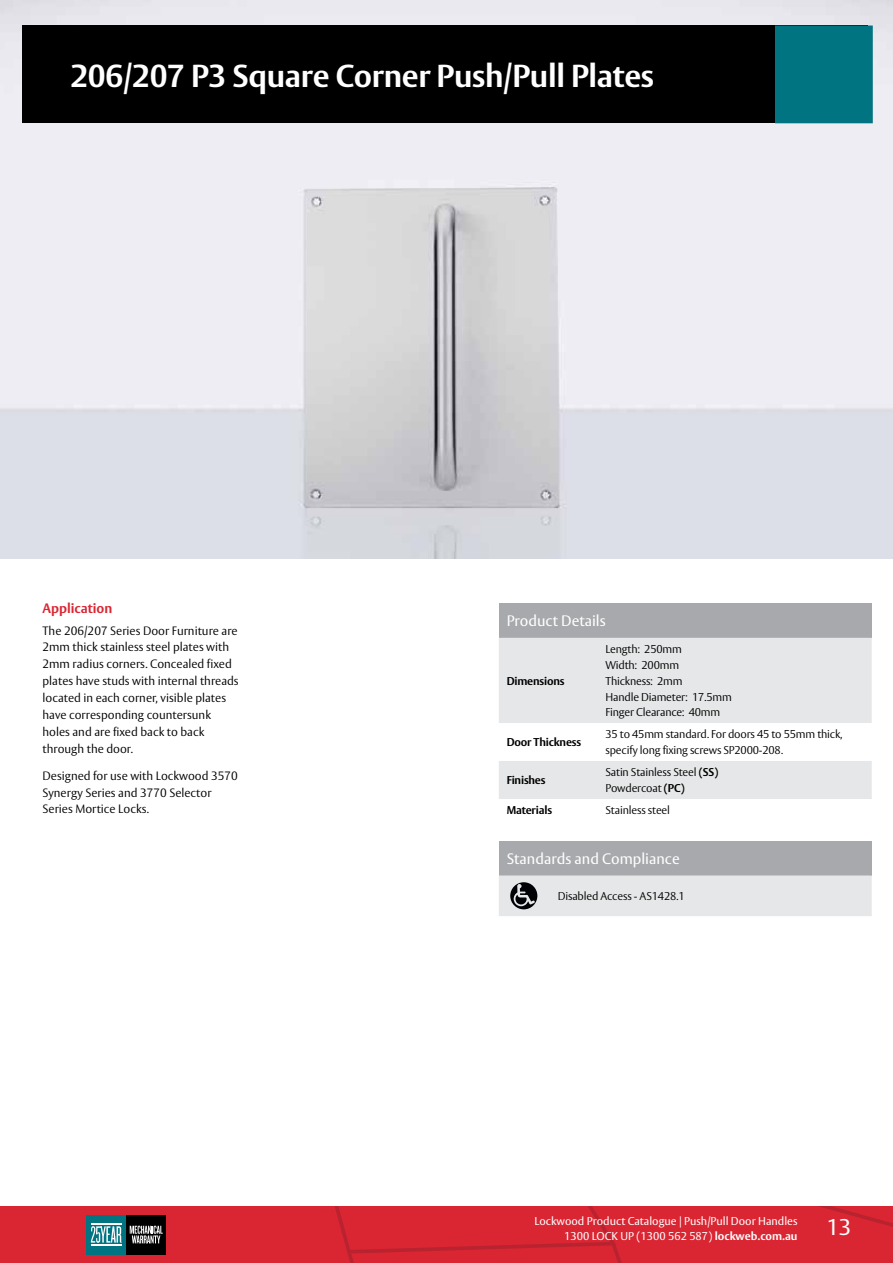
<style>
.page{position:relative;width:893px;height:1263px;background:#fff}
.page>*{position:absolute;margin:0;border:0;box-sizing:border-box;transform-origin:0 0}
.t1{font:700 31.5px "ASSA Vesta";letter-spacing:-.01em;color:#fff}
.t2{font:22.5px "ASSA Vesta";color:#fff}
.t3{font:15px "ASSA Vesta";color:#fff}
.t4{font:700 13.5px "ASSA Vesta";color:#d92632}
.t5{font:300 12px/16.8px "ASSA Vesta";color:#000}
.t6{font:300 11.25px/15.8px "ASSA Vesta";letter-spacing:-.015em;color:#000}
.t7{font:11.25px/15px "ASSA Vesta";color:#fff;text-align:right}
.t8{font:700 11.25px "ASSA Vesta";letter-spacing:-.015em;color:#000}
.s1{font-weight:700}
</style>
<div class="page">
<svg style="left:0;top:1206px;width:893px;height:57px;background:#cd2934"></svg>
<hr style="left:91px;top:1224px;width:31px;height:1px;background:#fff">
<hr style="left:91px;top:1244px;width:31px;height:1px;background:#fff">
<img style="left:0;top:0;width:893px;height:558px">
<div style="left:22px;top:26px;width:846px;height:97px;background:#000"></div>
<div style="left:775px;top:26px;width:98px;height:97px;background:#007481"></div>
<div style="left:499px;top:603px;width:373px;height:35px;background:#a7a9ac"></div>
<svg style="left:499px;top:638px;width:373px;height:161px"></svg>
<div style="left:499px;top:841px;width:373px;height:34px;background:#a7a9ac"></div>
<div style="left:499px;top:875px;width:373px;height:41px;background:#e6e7e8"></div>
<h1 class="t1" style="left:70px;top:56px;width:585px">206/207 P3 Square Corner Push/Pull Plates</h1>
<p class="t4" style="left:43px;top:600px;width:71px">Application</p>
<p class="t5" style="left:43px;top:622px;width:198px">The 206/207 Series Door Furniture are 2mm thick stainless steel plates with 2mm radius corners. Concealed fixed plates have studs with internal threads located in each corner, visible plates have corresponding countersunk holes and are fixed back to back through the door.</p>
<p class="t5" style="left:43px;top:767px;width:197px">Designed for use with Lockwood 3570<br>Synergy Series and 3770 Selector<br>Series Mortice Locks.</p>
<p class="t3" style="left:507px;top:612px;width:101px">Product Details</p>
<p class="t8" style="left:507px;top:674px;width:59px">Dimensions</p>
<p class="t6" style="left:605px;top:642px;width:128px">Length: 250mm<br>Width: 200mm<br>Thickness: 2mm<br>Handle Diameter: 17.5mm<br>Finger Clearance: 40mm</p>
<p class="t8" style="left:507px;top:735px;width:76px">Door Thickness</p>
<p class="t6" style="left:605px;top:727px;width:239px">35 to 45mm standard. For doors 45 to 55mm thick, specify long fixing screws SP2000-208.</p>
<p class="t8" style="left:507px;top:773px;width:40px">Finishes</p>
<p class="t6" style="left:605px;top:765px;width:114px">Satin Stainless Steel <span class="s1">(SS)<br></span>Powdercoat <span class="s1">(PC)</span></p>
<p class="t8" style="left:507px;top:803px;width:47px">Materials</p>
<p class="t6" style="left:605px;top:803px;width:66px">Stainless steel</p>
<p class="t3" style="left:507px;top:849px;width:174px">Standards and Compliance</p>
<p class="t6" style="left:558px;top:889px;width:128px">Disabled Access - AS1428.1</p>
<p class="t7" style="left:534px;top:1214px;width:265px">Lockwood Product Catalogue | Push/Pull Door Handles<br>1300 LOCK UP (1300 562 587) <span class="s1">lockweb.com.au</span></p>
<h2 class="t2" style="left:827px;top:1214px;width:26px">13</h2>
</div>
